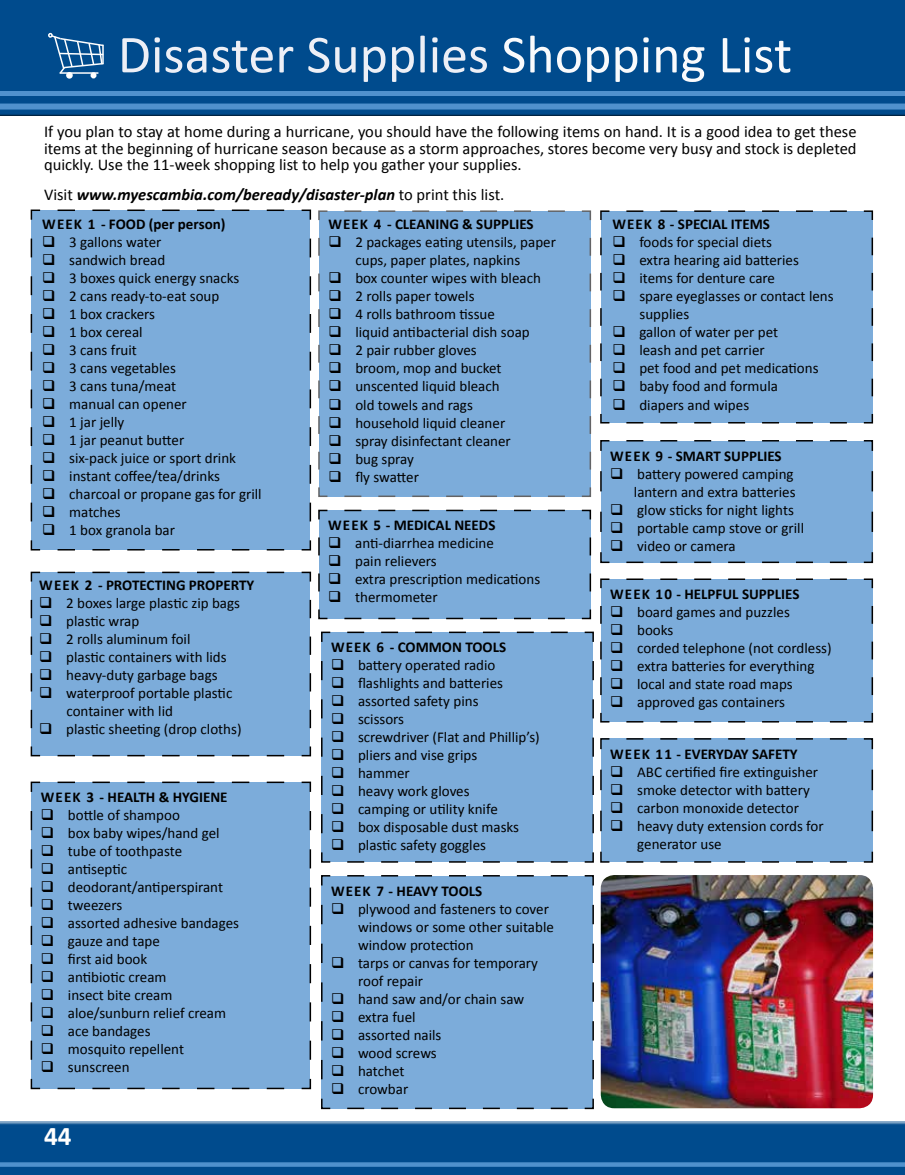
<style>
.page{position:relative;width:905px;height:1175px;background:#fff}
.page>*{position:absolute;margin:0;border:0;box-sizing:border-box;transform-origin:0 0}
.t1{font:54px "Calibri";color:#edeff6}
.t2{font:700 27px "Calibri";color:#fff}
.t3{font:16.5px/16.5px "Calibri";color:#000;text-align:justify}
.t4{font:italic 700 16.5px "Calibri";color:#000}
.t5{font:15px/18px "Calibri";color:#000}
.t6{font:700 15px "Calibri";color:#000}
.s1{color:#f9fafc}
.s2{font-weight:400;font-style:normal}
</style>
<div class="page">
<div style="left:0;top:0;width:904px;height:119px;background:#004b8d"></div>
<div style="left:0;top:1120px;width:904px;height:54px;background:#000;opacity:.75"></div>
<svg style="left:0;top:104px;width:904px;height:6px;background:#498bc8"></svg>
<svg style="left:0;top:1162px;width:904px;height:4px;background:#498bc7"></svg>
<hr style="left:0;top:92px;width:904px;height:4px;background:#5091cd">
<div style="left:30px;top:571px;width:282px;height:186px;background:#7cacda"></div>
<svg style="left:318px;top:210px;width:274px;height:19px;background:#80acd6"></svg>
<div style="left:321px;top:875px;width:273px;height:234px;background:#7cacda"></div>
<svg style="left:600px;top:210px;width:273px;height:19px;background:#7ba7d1"></svg>
<div style="left:30px;top:781px;width:282px;height:309px;background:#7cacda"></div>
<div style="left:66px;top:72px;width:7px;height:7px;border:1px solid #fff;border-radius:50%"></div>
<svg style="left:48px;top:33px;width:56px;height:45px"></svg>
<img style="left:600px;top:875px;width:273px;height:233px">
<div style="left:30px;top:209px;width:282px;height:342px;background:#7cacda"></div>
<svg style="left:41px;top:597px;width:10px;height:11px"></svg>
<svg style="left:41px;top:615px;width:10px;height:11px"></svg>
<svg style="left:41px;top:633px;width:10px;height:11px"></svg>
<svg style="left:41px;top:651px;width:10px;height:11px"></svg>
<svg style="left:41px;top:669px;width:10px;height:11px"></svg>
<svg style="left:41px;top:687px;width:10px;height:11px"></svg>
<svg style="left:41px;top:723px;width:10px;height:11px"></svg>
<svg style="left:332px;top:902px;width:11px;height:11px"></svg>
<svg style="left:332px;top:956px;width:11px;height:11px"></svg>
<svg style="left:332px;top:992px;width:11px;height:11px"></svg>
<svg style="left:332px;top:1010px;width:11px;height:11px"></svg>
<svg style="left:332px;top:1028px;width:11px;height:11px"></svg>
<svg style="left:332px;top:1046px;width:11px;height:11px"></svg>
<svg style="left:332px;top:1064px;width:11px;height:11px"></svg>
<svg style="left:332px;top:1082px;width:11px;height:11px"></svg>
<svg style="left:318px;top:229px;width:555px;height:634px;background:#85b0da"></svg>
<svg style="left:42px;top:809px;width:11px;height:11px"></svg>
<svg style="left:42px;top:827px;width:11px;height:11px"></svg>
<svg style="left:42px;top:845px;width:11px;height:11px"></svg>
<svg style="left:42px;top:863px;width:11px;height:11px"></svg>
<svg style="left:42px;top:881px;width:11px;height:11px"></svg>
<svg style="left:42px;top:899px;width:11px;height:11px"></svg>
<svg style="left:42px;top:917px;width:11px;height:11px"></svg>
<svg style="left:42px;top:935px;width:11px;height:11px"></svg>
<svg style="left:42px;top:953px;width:11px;height:11px"></svg>
<svg style="left:42px;top:971px;width:11px;height:11px"></svg>
<svg style="left:42px;top:989px;width:11px;height:11px"></svg>
<svg style="left:42px;top:1007px;width:11px;height:11px"></svg>
<svg style="left:42px;top:1025px;width:11px;height:11px"></svg>
<svg style="left:42px;top:1043px;width:11px;height:11px"></svg>
<svg style="left:42px;top:1061px;width:11px;height:11px"></svg>
<svg style="left:44px;top:235px;width:10px;height:11px"></svg>
<svg style="left:44px;top:253px;width:10px;height:11px"></svg>
<svg style="left:44px;top:271px;width:10px;height:11px"></svg>
<svg style="left:44px;top:289px;width:10px;height:11px"></svg>
<svg style="left:44px;top:307px;width:10px;height:11px"></svg>
<svg style="left:44px;top:325px;width:10px;height:11px"></svg>
<svg style="left:44px;top:343px;width:10px;height:11px"></svg>
<svg style="left:44px;top:361px;width:10px;height:11px"></svg>
<svg style="left:44px;top:379px;width:10px;height:11px"></svg>
<svg style="left:44px;top:397px;width:10px;height:11px"></svg>
<svg style="left:44px;top:415px;width:10px;height:11px"></svg>
<svg style="left:44px;top:433px;width:10px;height:11px"></svg>
<svg style="left:44px;top:451px;width:10px;height:11px"></svg>
<svg style="left:44px;top:469px;width:10px;height:11px"></svg>
<svg style="left:44px;top:487px;width:10px;height:11px"></svg>
<svg style="left:44px;top:505px;width:10px;height:11px"></svg>
<svg style="left:44px;top:523px;width:10px;height:11px"></svg>
<h1 class="t1" style="left:118px;top:20px;width:675px">Disaster Supplies <span class="s1">Shopping List</span></h1>
<p class="t3" style="left:44px;top:124px;width:814px">If you plan to stay at home during a hurricane, you should have the following items on hand. It is a good idea to get these items at the beginning of hurricane season because as a storm approaches, stores become very busy and stock is depleted quickly. Use the 11-week shopping list to help you gather your supplies.</p>
<p class="t4" style="left:44px;top:184px;width:462px"><span class="s2">Visit</span> www.myescambia.com/beready/disaster-plan <span class="s2">to print this list.</span></p>
<p class="t6" style="left:42px;top:214px;width:185px">WEEK 1 - FOOD (per person)</p>
<p class="t5" style="left:69px;top:232px;width:194px">3 gallons water<br>sandwich bread<br>3 boxes quick energy snacks<br>2 cans ready-to-eat soup<br>1 box crackers<br>1 box cereal<br>3 cans fruit<br>3 cans vegetables<br>3 cans tuna/meat<br>manual can opener<br>1 jar jelly<br>1 jar peanut butter<br>six-pack juice or sport drink instant coffee/tea/drinks charcoal or propane gas for grill matches<br>1 box granola bar</p>
<p class="t6" style="left:39px;top:576px;width:216px">WEEK 2 - PROTECTING PROPERTY</p>
<p class="t5" style="left:66px;top:594px;width:177px">2 boxes large plastic zip bags plastic wrap<br>2 rolls aluminum foil<br>plastic containers with lids heavy-duty garbage bags waterproof portable plastic container with lid<br>plastic sheeting (drop cloths)</p>
<p class="t6" style="left:41px;top:787px;width:188px">WEEK 3 - HEALTH &amp; HYGIENE</p>
<p class="t5" style="left:68px;top:806px;width:173px">bottle of shampoo<br>box baby wipes/hand gel tube of toothpaste antiseptic deodorant/antiperspirant tweezers<br>assorted adhesive bandages gauze and tape<br>first aid book<br>antibiotic cream<br>insect bite cream aloe/sunburn relief cream ace bandages<br>mosquito repellent sunscreen</p>
<h2 class="t2" style="left:44px;top:1118px;width:29px">44</h2>
<p class="t6" style="left:328px;top:215px;width:207px">WEEK 4 - CLEANING &amp; SUPPLIES</p>
<p class="t5" style="left:355px;top:233px;width:202px">2 packages eating utensils, paper cups, paper plates, napkins<br>box counter wipes with bleach<br>2 rolls paper towels<br>4 rolls bathroom tissue<br>liquid antibacterial dish soap<br>2 pair rubber gloves<br>broom, mop and bucket unscented liquid bleach<br>old towels and rags<br>household liquid cleaner<br>spray disinfectant cleaner<br>bug spray<br>fly swatter</p>
<p class="t6" style="left:328px;top:516px;width:169px">WEEK 5 - MEDICAL NEEDS</p>
<p class="t5" style="left:355px;top:534px;width:186px">anti-diarrhea medicine<br>pain relievers<br>extra prescription medications thermometer</p>
<p class="t6" style="left:331px;top:637px;width:177px">WEEK 6 - COMMON TOOLS</p>
<p class="t5" style="left:358px;top:656px;width:183px">battery operated radio flashlights and batteries assorted safety pins<br>scissors<br>screwdriver (Flat and Phillip’s) pliers and vise grips<br>hammer<br>heavy work gloves<br>camping or utility knife<br>box disposable dust masks plastic safety goggles</p>
<p class="t6" style="left:331px;top:881px;width:153px">WEEK 7 - HEAVY TOOLS</p>
<p class="t5" style="left:358px;top:899px;width:197px">plywood and fasteners to cover windows or some other suitable window protection<br>tarps or canvas for temporary roof repair<br>hand saw and/or chain saw extra fuel<br>assorted nails<br>wood screws<br>hatchet<br>crowbar</p>
<p class="t6" style="left:612px;top:215px;width:159px">WEEK 8 - SPECIAL ITEMS</p>
<p class="t5" style="left:639px;top:233px;width:196px">foods for special diets<br>extra hearing aid batteries items for denture care<br>spare eyeglasses or contact lens supplies<br>gallon of water per pet<br>leash and pet carrier<br>pet food and pet medications baby food and formula<br>diapers and wipes</p>
<p class="t6" style="left:610px;top:446px;width:173px">WEEK 9 - SMART SUPPLIES</p>
<p class="t5" style="left:634px;top:465px;width:172px">battery powered camping lantern and extra batteries glow sticks for night lights portable camp stove or grill video or camera</p>
<p class="t6" style="left:610px;top:584px;width:191px">WEEK 10 - HELPFUL SUPPLIES</p>
<p class="t5" style="left:637px;top:603px;width:196px">board games and puzzles<br>books<br>corded telephone (not cordless) extra batteries for everything local and state road maps approved gas containers</p>
<p class="t6" style="left:610px;top:744px;width:189px">WEEK 11 - EVERYDAY SAFETY</p>
<p class="t5" style="left:637px;top:762px;width:188px">ABC certified fire extinguisher smoke detector with battery carbon monoxide detector heavy duty extension cords for generator use</p>
</div>
